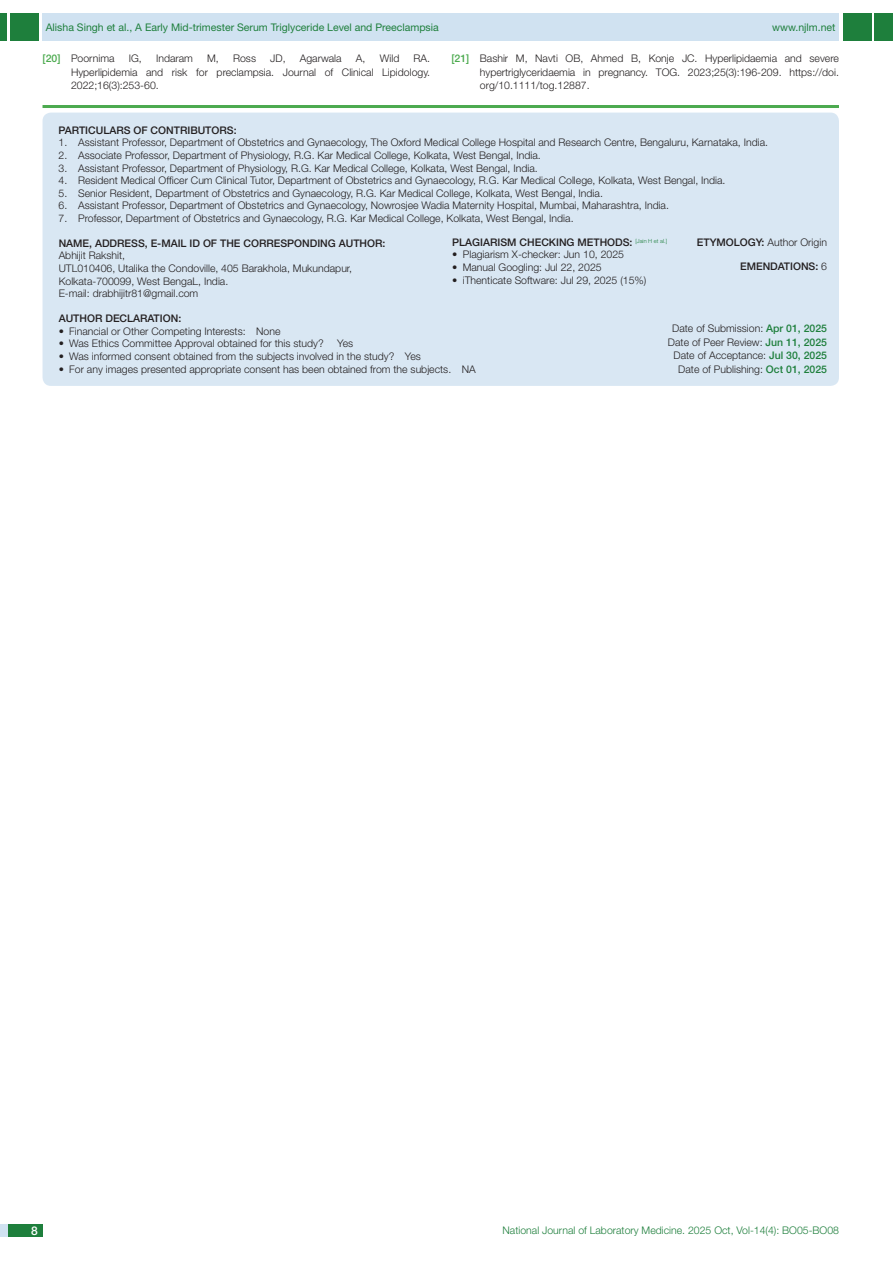
<style>
.page{position:relative;width:893px;height:1263px;background:#fff}
.page>*{position:absolute;margin:0;border:0;box-sizing:border-box;transform-origin:0 0}
.t1{font:500 12px "Helvetica Neue";color:#fff}
.Partic_Contri_Txt{font:300 10.5px/13.5px "Helvetica Neue";color:#231f20;text-align:justify}
.Partic_Contri_Head{font:500 10.5px "Helvetica Neue";color:#231f20}
.tb_txt{font:300 10.5px "Helvetica Neue";color:#231f20}
.t2{font:10.5px "Helvetica Neue";color:#1e7f3c}
.t3{font:300 10.5px "Helvetica Neue";color:#1e7f3c}
.Partic_Contri_Head-2{font:300 10.5px "Helvetica Neue";color:#231f20}
.s1{font-weight:500;color:#4caa4f}
.s2{font-weight:500}
.s3{font-weight:300}
.s4{font-weight:500;color:#1e7f3c}
</style>
<div class="page">
<div style="left:0;top:13px;width:7px;height:28px;background:#1e7f3c"></div>
<div style="left:10px;top:13px;width:29px;height:28px;background:#1e7f3c"></div>
<div style="left:43px;top:13px;width:796px;height:28px;background:#d0e2f1"></div>
<div style="left:875px;top:13px;width:18px;height:28px;background:#1e7f3c"></div>
<div style="left:843px;top:13px;width:29px;height:28px;background:#1e7f3c"></div>
<div style="left:0;top:1224px;width:43px;height:13px;background:#d0e2f1"></div>
<div style="left:8px;top:1224px;width:35px;height:13px;background:#1e7f3c"></div>
<hr style="left:43px;top:105px;width:796px;height:3px;background:#4caa4f">
<div style="left:43px;top:113px;width:796px;height:273px;background:#d9e7f3;border-radius:9px"></div>
<p class="t2" style="left:46px;top:21px;width:395px">Alisha Singh et al., A Early Mid-trimester Serum Triglyceride Level and Preeclampsia</p>
<p class="t2" style="left:772px;top:21px;width:65px">www.njlm.net</p>
<p class="Partic_Contri_Txt" style="left:43px;top:52px;width:73px"><span class="s1">[20]</span> Poornima</p>
<p class="Partic_Contri_Txt" style="left:129px;top:52px;width:15px">IG,</p>
<p class="Partic_Contri_Txt" style="left:156px;top:52px;width:38px">Indaram</p>
<p class="Partic_Contri_Txt" style="left:207px;top:52px;width:13px">M,</p>
<p class="Partic_Contri_Txt" style="left:233px;top:52px;width:24px">Ross</p>
<p class="Partic_Contri_Txt" style="left:270px;top:52px;width:17px">JD,</p>
<p class="Partic_Contri_Txt" style="left:300px;top:52px;width:43px">Agarwala</p>
<p class="Partic_Contri_Txt" style="left:356px;top:52px;width:11px">A,</p>
<p class="Partic_Contri_Txt" style="left:380px;top:52px;width:21px">Wild</p>
<p class="Partic_Contri_Txt" style="left:71px;top:52px;width:361px;text-indent:343px">RA.<br>Hyperlipidemia and risk for preclampsia. Journal of Clinical Lipidology.<br>2022;16(3):253-60.</p>
<p class="Partic_Contri_Txt" style="left:480px;top:52px;width:361px;text-indent:-28px"><span class="s1">[21]</span> Bashir M, Navti OB, Ahmed B, Konje JC. Hyperlipidaemia and severe hypertriglyceridaemia in pregnancy. TOG. 2023;25(3):196-209. https://doi. org/10.1111/tog.12887.</p>
<p class="Partic_Contri_Head" style="left:59px;top:124px;width:140px">PARTICULARS OF CONTRIBUT</p>
<p class="Partic_Contri_Head" style="left:212px;top:124px;width:27px">ORS:</p>
<p class="Partic_Contri_Txt" style="left:59px;top:136px;width:711px">1. Assistant Professor, Department of Obstetrics and Gynaecology, The Oxford Medical College Hospital and Research Centre, Bengaluru, Karnataka, India.</p>
<p class="Partic_Contri_Txt" style="left:59px;top:148px;width:484px">2. Associate Professor, Department of Physiology, R.G. Kar Medical College, Kolkata, West Bengal, India.</p>
<p class="Partic_Contri_Txt" style="left:59px;top:161px;width:481px">3. Assistant Professor, Department of Physiology, R.G. Kar Medical College, Kolkata, West Bengal, India.</p>
<p class="Partic_Contri_Txt" style="left:59px;top:174px;width:668px">4. Resident Medical Officer Cum Clinical Tutor, Department of Obstetrics and Gynaecology, R.G. Kar Medical College, Kolkata, West Bengal, India.</p>
<p class="Partic_Contri_Txt" style="left:59px;top:186px;width:546px">5. Senior Resident, Department of Obstetrics and Gynaecology, R.G. Kar Medical College, Kolkata, West Bengal, India.</p>
<p class="Partic_Contri_Txt" style="left:59px;top:199px;width:612px">6. Assistant Professor, Department of Obstetrics and Gynaecology, Nowrosjee Wadia Maternity Hospital, Mumbai, Maharashtra, India.</p>
<p class="Partic_Contri_Txt" style="left:59px;top:211px;width:516px">7. Professor, Department of Obstetrics and Gynaecology, R.G. Kar Medical College, Kolkata, West Bengal, India.</p>
<p class="Partic_Contri_Head" style="left:452px;top:236px;width:216px">PLAGIARISM CHECKING METHODS: <sup>[Jain</sup> <sup>H</sup> <sup>et</sup> <sup>al.]</sup></p>
<p class="tb_txt" style="left:452px;top:248px;width:173px">• Plagiarism X-checker: Jun 10, 2025</p>
<p class="tb_txt" style="left:452px;top:261px;width:151px">• Manual Googling: Jul 22, 2025</p>
<p class="tb_txt" style="left:452px;top:273px;width:196px">• iThenticate Software: Jul 29, 2025 (15%)</p>
<p class="Partic_Contri_Head-2" style="left:697px;top:236px;width:132px"><span class="s2">ETYMO LOGY:</span> Author Origin</p>
<p class="Partic_Contri_Head" style="left:740px;top:260px;width:88px">EMENDATIONS: <span class="s3">6</span></p>
<p class="Partic_Contri_Head" style="left:59px;top:237px;width:295px">NAME, ADDRESS, E-MAIL ID OF TH E CORRESPONDING AUTH</p>
<p class="Partic_Contri_Head" style="left:367px;top:237px;width:20px">OR:</p>
<p class="Partic_Contri_Txt" style="left:59px;top:249px;width:68px">Abhijit Rakshit,</p>
<p class="Partic_Contri_Txt" style="left:59px;top:262px;width:295px;line-height:12.6px">UTL010406, Utalika the Condoville, 405 Barakhola, Mukundapur,<br>Kolkata-700099, West BengaL, India.</p>
<p class="Partic_Contri_Txt" style="left:59px;top:287px;width:141px">E-mail: drabhijitr81@gmail.com</p>
<p class="Partic_Contri_Head" style="left:59px;top:312px;width:83px">AUTHOR DEC LARA</p>
<p class="Partic_Contri_Head" style="left:154px;top:312px;width:29px">TION:</p>
<p class="Partic_Contri_Txt" style="left:59px;top:324px;width:223px">• Financial or Other Competing Interests: None</p>
<p class="Partic_Contri_Txt" style="left:59px;top:337px;width:267px">• Was Ethics Committee Approval obtained for this study?</p>
<p class="Partic_Contri_Txt" style="left:337px;top:337px;width:17px">Yes</p>
<p class="Partic_Contri_Txt" style="left:59px;top:349px;width:364px">• Was informed consent obtained from the subjects involved in the study? Yes</p>
<p class="Partic_Contri_Txt" style="left:59px;top:362px;width:418px">• For any images presented appropriate consent has been obtained from the subjects. NA</p>
<p class="Partic_Contri_Txt" style="left:672px;top:321px;width:156px">Date of Submission: <span class="s4">APR 01, 2025</span></p>
<p class="Partic_Contri_Txt" style="left:668px;top:335px;width:161px">Date of Peer Review: <span class="s4">JUN 11, 2025</span></p>
<p class="Partic_Contri_Txt" style="left:674px;top:348px;width:155px">Date of Acceptance: <span class="s4">JUL 30, 2025</span></p>
<p class="Partic_Contri_Txt" style="left:678px;top:362px;width:150px">Date of Publishing: <span class="s4">OCT 01, 2025</span></p>
<p class="t1" style="left:31px;top:1223px;width:8px">8</p>
<p class="t3" style="left:503px;top:1224px;width:338px">National Journal of Laboratory Medicine. 2025 Oct, Vol-14(4): BO05-BO08</p>
</div>
